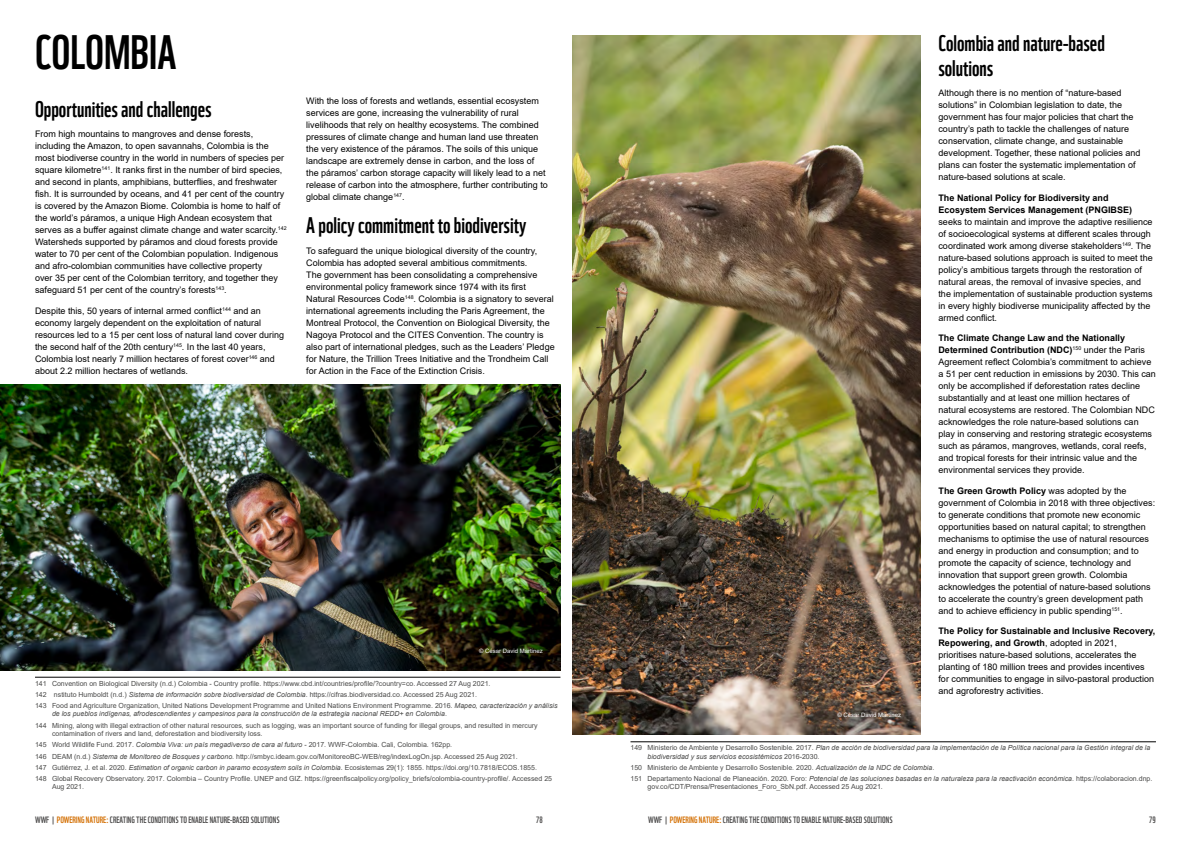
<style>
.page{position:relative;width:1191px;height:842px;background:#fff}
.page>*{position:absolute;margin:0;border:0;box-sizing:border-box;transform-origin:0 0}
.t1{font:47px "WWF";color:#000}
.t2{font:22px/25px "WWF";color:#000}
.t3{font:9px/12px "Arial";color:#000}
.t4{font:9px "WWF";color:#504f4f}
.t5{font:700 9px/12px "Arial";color:#000}
.t6{font:7px/11.2px "Arial";color:#4a4a49}
.t7{font:italic 7px/8.4px "Arial";color:#4a4a49}
.t8{font:6px "Arial";color:#fff}
.s1{font-style:italic}
.s2{font-weight:700}
.s3{font-style:normal}
.s4{color:#d47106}
</style>
<div class="page">
<hr style="left:35px;top:677px;width:525px;height:1px;background:#000">
<img style="left:0;top:385px;width:560px;height:286px">
<img style="left:572px;top:35px;width:349px;height:699px">
<hr style="left:630px;top:741px;width:526px;height:1px;background:#000">
<h1 class="t1" style="left:35px;top:15px;width:143px">COLOMBIA</h1>
<h2 class="t2" style="left:35px;top:94px;width:178px">Opportunities and challenges</h2>
<p class="t3" style="left:35px;top:128px;width:253px">From high mountains to mangroves and dense forests, including the Amazon, to open savannahs, Colombia is the most biodiverse country in the world in numbers of species per square kilometre<sup>141</sup>. It ranks first in the number of bird species, and second in plants, amphibians, butterflies, and freshwater fish. It is surrounded by oceans, and 41 per cent of the country is covered by the Amazon Biome. Colombia is home to half of the world’s páramos, a unique High Andean ecosystem that serves as a buffer against climate change and water scarcity.<sup>142<br></sup>Watersheds supported by páramos and cloud forests provide water to 70 per cent of the Colombian population. Indigenous and afro-colombian communities have collective property<br>over 35 per cent of the Colombian territory, and together they safeguard 51 per cent of the country’s forests<sup>143</sup>.</p>
<p class="t3" style="left:35px;top:304px;width:251px">Despite this, 50 years of internal armed conflict<sup>144</sup> and an economy largely dependent on the exploitation of natural resources led to a 15 per cent loss of natural land cover during the second half of the 20th century<sup>145</sup>. In the last 40 years, Colombia lost nearly 7 million hectares of forest cover<sup>146</sup> and about 2.2 million hectares of wetlands.</p>
<p class="t3" style="left:306px;top:94px;width:243px">With the loss of forests and wetlands, essential ecosystem services are gone, increasing the vulnerability of rural livelihoods that rely on healthy ecosystems. The combined pressures of climate change and human land use threaten the very existence of the páramos. The soils of this unique landscape are extremely dense in carbon, and the loss of the páramos’ carbon storage capacity will likely lead to a net release of carbon into the atmosphere, further contributing to global climate change<sup>147</sup>.</p>
<h2 class="t2" style="left:306px;top:211px;width:221px">A policy commitment to biodiversity</h2>
<p class="t3" style="left:306px;top:244px;width:250px">To safeguard the unique biological diversity of the country, Colombia has adopted several ambitious commitments.<br>The government has been consolidating a comprehensive environmental policy framework since 1974 with its first Natural Resources Code<sup>148</sup>. Colombia is a signatory to several international agreements including the Paris Agreement, the Montreal Protocol, the Convention on Biological Diversity, the Nagoya Protocol and the CITES Convention. The country is also part of international pledges, such as the Leaders’ Pledge for Nature, the Trillion Trees Initiative and the Trondheim Call for Action in the Face of the Extinction Crisis.</p>
<p class="t8" style="left:479px;top:647px;width:65px">© César David Martinez</p>
<p class="t6" style="left:35px;top:677px;width:524px">141 Convention on Biological Diversity (n.d.) Colombia - Country profile. https://www.cbd.int/countries/profile/?country=co. Accessed 27 Aug 2021.<br>142 nstituto Humboldt (n.d.) <span class="s1">Sistema de información sobre biodiversidad de Colombia</span>. https://cifras.biodiversidad.co. Accessed 25 Aug 2021.<br>143 Food and Agriculture Organization, United Nations Development Programme and United Nations Environment Programme. 2016. <span class="s1">Mapeo, caracterización y análisis</span></p>
<p class="t6" style="left:35px;top:708px;width:504px;text-indent:17px"><span class="s1">de los pueblos indígenas, afrodescendientes y campesinos para la construcción de la estrategia nacional REDD+ en Colombia</span>.<br>144 Mining, along with illegal extraction of other natural resources, such as logging, was an important source of funding for illegal groups, and resulted in mercury</p>
<p class="t6" style="left:35px;top:728px;width:518px;text-indent:17px">contamination of rivers and land, deforestation and biodiversity loss.<br>145 World Wildlife Fund. 2017. <span class="s1">Colombia Viva: un país megadiverso de cara al futuro</span> - 2017. WWF-Colombia. Cali, Colombia. 162pp.<br>146 DEAM (n.d.) <span class="s1">Sistema de Monitoreo de Bosques y carbono</span>. http://smbyc.ideam.gov.co/MonitoreoBC-WEB/reg/indexLogOn.jsp. Accessed 25 Aug 2021.<br>147 Gutiérrez, J. et al. 2020. <span class="s1">Estimation of organic carbon in paramo ecosystem soils in Colombia</span>. Ecosistemas 29(1): 1855. https://doi.org/10.7818/ECOS.1855.<br>148 Global Recovery Observatory. 2017. Colombia – Country Profile. UNEP and GIZ. https://greenfiscalpolicy.org/policy_briefs/colombia-country-profile/. Accessed 25</p>
<p class="t6" style="left:52px;top:781px;width:33px">Aug 2021.</p>
<p class="t8" style="left:837px;top:710px;width:65px">© César David Martinez</p>
<h2 class="t2" style="left:938px;top:28px;width:168px">Colombia and nature-based solutions</h2>
<p class="t3" style="left:938px;top:87px;width:203px">Although there is no mention of “nature-based solutions” in Colombian legislation to date, the government has four major policies that chart the country’s path to tackle the challenges of nature conservation, climate change, and sustainable development. Together, these national policies and plans can foster the systematic implementation of nature-based solutions at scale.</p>
<p class="t5" style="left:938px;top:192px;width:195px">The National Policy for Biodiversity and<br>Ecosystem Services Management (PNGIBSE)</p>
<p class="t3" style="left:938px;top:216px;width:216px">seeks to maintain and improve the adaptive resilience of socioecological systems at different scales through coordinated work among diverse stakeholders<sup>149</sup>. The nature-based solutions approach is suited to meet the policy’s ambitious targets through the restoration of natural areas, the removal of invasive species, and the implementation of sustainable production systems in every highly biodiverse municipality affected by the armed conflict.</p>
<p class="t3" style="left:938px;top:332px;width:219px"><span class="s2">The Climate Change Law and the Nationally Determined Contribution (NDC)</span><sup>150</sup> under the Paris Agreement reflect Colombia’s commitment to achieve a 51 per cent reduction in emissions by 2030. This can only be accomplished if deforestation rates decline substantially and at least one million hectares of natural ecosystems are restored. The Colombian NDC acknowledges the role nature-based solutions can play in conserving and restoring strategic ecosystems such as páramos, mangroves, wetlands, coral reefs, and tropical forests for their intrinsic value and the environmental services they provide.</p>
<p class="t3" style="left:938px;top:485px;width:218px"><span class="s2">The Green Growth Policy</span> was adopted by the government of Colombia in 2018 with three objectives: to generate conditions that promote new economic opportunities based on natural capital; to strengthen mechanisms to optimise the use of natural resources and energy in production and consumption; and to promote the capacity of science, technology and innovation that support green growth. Colombia acknowledges the potential of nature-based solutions to accelerate the country’s green development path and to achieve efficiency in public spending<sup>151</sup>.</p>
<p class="t3" style="left:938px;top:625px;width:218px"><span class="s2">The Policy for Sustainable and Inclusive Recovery, Repowering, and Growth</span>, adopted in 2021, prioritises nature-based solutions, accelerates the planting of 180 million trees and provides incentives for communities to engage in silvo-pastoral production and agroforestry activities.</p>
<p class="t7" style="left:647px;top:744px;width:504px;text-indent:-17px"><span class="s3">149 Ministerio de Ambiente y Desarrollo Sostenible. 2017.</span> Plan de acción de biodiversidad para la implementación de la Política nacional para la Gestión integral de la biodiversidad y sus servicios ecosistémicos <span class="s3">2016-2030.</span></p>
<p class="t6" style="left:630px;top:762px;width:523px">150 Ministerio de Ambiente y Desarrollo Sostenible. 2020. <span class="s1">Actualización de la NDC de Colombia</span>.<br>151 Departamento Nacional de Planeación. 2020. Foro: <span class="s1">Potencial de las soluciones basadas en la naturaleza para la reactivación económica</span>. https://colaboracion.dnp.</p>
<p class="t6" style="left:647px;top:781px;width:237px">gov.co/CDT/Prensa/Presentaciones_Foro_SbN.pdf. Accessed 25 Aug 2021.</p>
<p class="t4" style="left:35px;top:813px;width:246px">WWF | <span class="s4">POWERING NATURE:</span>CREATING THE CONDITIONS TO ENABLE NATURE-BASED SOLUTIONS</p>
<p class="t4" style="left:536px;top:813px;width:8px">78</p>
<p class="t4" style="left:648px;top:813px;width:246px">WWF | <span class="s4">POWERING NATURE:</span> CREATING THE CONDITIONS TO ENABLE NATURE-BASED SOLUTIONS</p>
<p class="t4" style="left:1149px;top:813px;width:8px">79</p>
</div>
